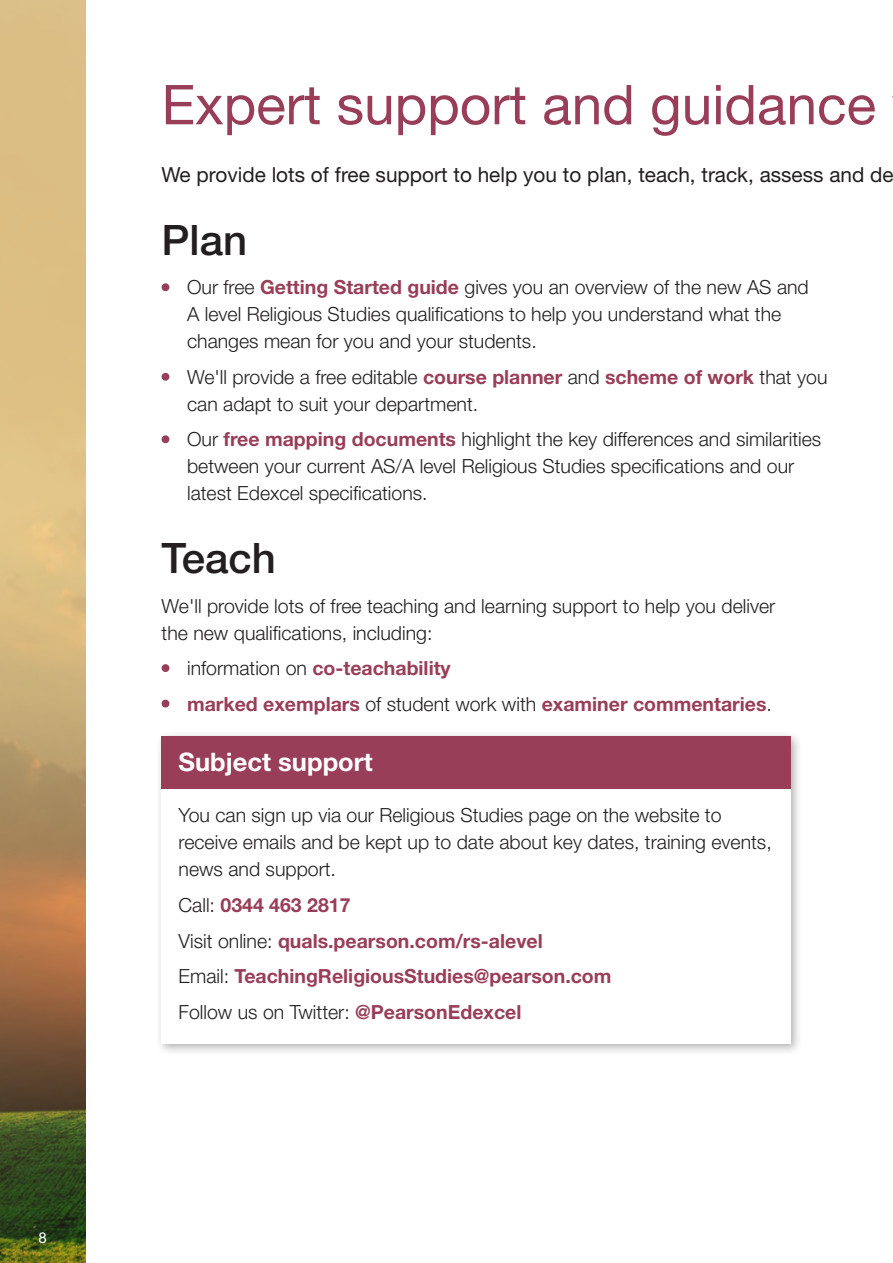
<style>
.page{position:relative;width:893px;height:1263px;background:#fff}
.page>*{position:absolute;margin:0;border:0;box-sizing:border-box;transform-origin:0 0}
.body{font:54.9px "Helvetica Neue LT Pro";color:#993e58}
.body-2{font:500 42px "Helvetica Neue LT Pro";color:#231f20}
.C_head{font:700 25.5px "Helvetica Neue LT Pro";color:#fff}
.body-3{font:20.85px "Helvetica Neue LT Pro";color:#231f20}
.body-4{font:300 19.5px/27px "Helvetica Neue LT Pro";color:#231f20}
.body-5{font:700 19.5px "Helvetica Neue LT Pro";color:#993e58}
.t1{font:15px "Helvetica Neue LT Pro";color:#fff}
.s1{font-weight:700;color:#993e58}
.s2{font-weight:300;color:#231f20}
</style>
<div class="page">
<div style="left:162px;top:283px;width:7px;height:8px;background:#993e58;border-radius:50%"></div>
<div style="left:162px;top:373px;width:7px;height:8px;background:#993e58;border-radius:50%"></div>
<div style="left:162px;top:435px;width:7px;height:8px;background:#993e58;border-radius:50%"></div>
<svg style="left:0;top:0;width:85px;height:1263px;background:#b59a66"></svg>
<div style="left:162px;top:664px;width:7px;height:8px;background:#993e58;border-radius:50%"></div>
<div style="left:162px;top:700px;width:7px;height:7px;background:#993e58;border-radius:50%"></div>
<div style="left:156px;top:730px;width:647px;height:326px;background:#231f20;opacity:.35"></div>
<div style="left:162px;top:736px;width:629px;height:308px;background:#fff"></div>
<div style="left:162px;top:736px;width:629px;height:52px;background:#993e58"></div>
<p class="t1" style="left:38px;top:1228px;width:10px">8</p>
<p class="body" style="left:162px;top:71px;width:716px">Expert support and guidance</p>
<p class="body-3" style="left:162px;top:161px;width:734px">We provide lots of free support to help you to plan, teach, track, assess and de</p>
<p class="body-2" style="left:162px;top:214px;width:87px">Plan</p>
<p class="body-4" style="left:187px;top:274px;width:623px">Our free <span class="s1">Getting Started guide</span> gives you an overview of the new AS and<br>A level Religious Studies qualifications to help you understand what the changes mean for you and your students.</p>
<p class="body-4" style="left:187px;top:363px;width:642px">We'll provide a free editable <span class="s1">course planner</span> and <span class="s1">scheme of work</span> that you can adapt to suit your department.</p>
<p class="body-4" style="left:187px;top:426px;width:636px">Our <span class="s1">free mapping documents</span> highlight the key differences and similarities between your current AS/A level Religious Studies specifications and our latest Edexcel specifications.</p>
<p class="body-2" style="left:162px;top:533px;width:116px">Teach</p>
<p class="body-4" style="left:162px;top:592px;width:615px">We'll provide lots of free teaching and learning support to help you deliver the new qualifications, including:</p>
<p class="body-5" style="left:187px;top:656px;width:265px"><span class="s2">information on</span> co-teachability</p>
<p class="body-5" style="left:187px;top:691px;width:586px">marked exemplars <span class="s2">of student work with</span> examiner commentaries<span class="s2">.</span></p>
<p class="C_head" style="left:179px;top:746px;width:196px">Subject support</p>
<p class="body-4" style="left:179px;top:802px;width:595px">You can sign up via our Religious Studies page on the website to receive emails and be kept up to date about key dates, training events, news and support.</p>
<p class="body-5" style="left:179px;top:893px;width:174px"><span class="s2">Call:</span> 0344 463 2817</p>
<p class="body-5" style="left:179px;top:928px;width:366px"><span class="s2">Visit online:</span> quals.pearson.com/rs-alevel</p>
<p class="body-5" style="left:179px;top:964px;width:434px"><span class="s2">Email:</span> TeachingReligiousStudies@pearson.com</p>
<p class="body-4" style="left:179px;top:998px;width:344px">Follow us on Twitter: <span class="s1">@PearsonEdexcel</span></p>
</div>
